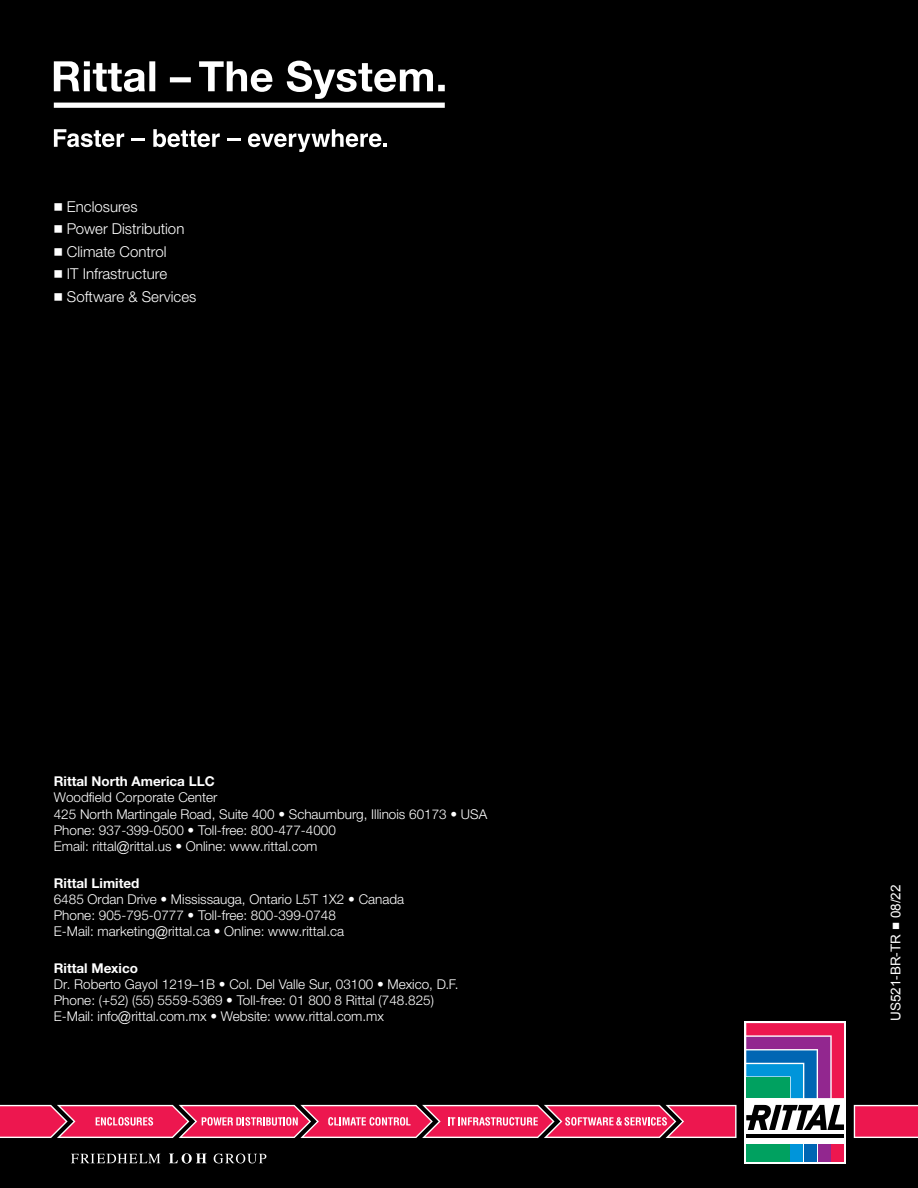
<style>
.page{position:relative;width:918px;height:1188px;background:#000}
.page>*{position:absolute;margin:0;border:0;box-sizing:border-box;transform-origin:0 0}
.t1{font:300 15px/22.5px "Neue Helvetica For Rittal";color:#fff}
.t2{font:300 13.5px/16.2px "Neue Helvetica For Rittal";color:#fff}
.t3{font:700 13.5px "Neue Helvetica For Rittal";color:#fff}
.t4{font:13.5px "Arial";color:#fff}
.s1{font-style:inherit}
</style>
<div class="page">
<svg style="left:54px;top:61px;width:391px;height:47px"></svg>
<svg style="left:54px;top:129px;width:70px;height:18px"></svg>
<svg style="left:131px;top:139px;width:14px;height:2px"></svg>
<svg style="left:153px;top:129px;width:67px;height:18px"></svg>
<svg style="left:227px;top:139px;width:14px;height:2px"></svg>
<svg style="left:248px;top:129px;width:139px;height:23px"></svg>
<svg style="left:71px;top:1153px;width:195px;height:11px"></svg>
<svg style="left:854px;top:1105px;width:64px;height:33px;background:#ee2d5f"></svg>
<div style="left:744px;top:1021px;width:102px;height:142px;background:#fff"></div>
<hr style="left:746px;top:1134px;width:98px;height:4px;background:#000">
<svg style="left:746px;top:1105px;width:98px;height:25px"></svg>
<div style="left:746px;top:1144px;width:43px;height:17px;background:#00a160"></div>
<div style="left:791px;top:1144px;width:12px;height:17px;background:#0095da"></div>
<div style="left:804px;top:1144px;width:13px;height:17px;background:#0066b3"></div>
<div style="left:818px;top:1144px;width:12px;height:17px;background:#92278f"></div>
<svg style="left:746px;top:1023px;width:98px;height:75px;background:#735b90"></svg>
<div style="left:832px;top:1144px;width:12px;height:17px;background:#ed174f"></div>
<svg style="left:0;top:1105px;width:737px;height:33px;background:#e43f6a"></svg>
<p class="t1" style="left:54px;top:195px;width:144px">◾ Enclosures<br>◾ Power Distribution ◾ Climate Control<br>◾ IT Infrastructure<br>◾ Software &amp; Services</p>
<p class="t3" style="left:54px;top:773px;width:162px">Rittal North America LLC</p>
<p class="t2" style="left:54px;top:790px;width:435px">Woodfield Corporate Center<br>425 North Martingale Road, Suite 400 • Schaumburg, Illinois 60173 • USA Phone: 937-399-0500 • Toll-free: 800-477-4000<br>Email: rittal@rittal.us • Online: www.rittal.com</p>
<p class="t3" style="left:54px;top:874px;width:87px">Rittal Limited</p>
<p class="t2" style="left:54px;top:891px;width:352px">6485 Ordan Drive • Mississauga, Ontario L5T 1X2 • Canada<br>Phone: 905-795-0777 • Toll-free: 800-399-0748<br>E-Mail: marketing@rittal.ca • Online: www.rittal.ca</p>
<p class="t3" style="left:54px;top:959px;width:86px">Rittal Mexico</p>
<p class="t2" style="left:54px;top:976px;width:406px">Dr. Roberto Gayol 1219–1B • Col. Del Valle Sur, 03100 • Mexico, D.F.<br>Phone: (+52) (55) 5559-5369 • Toll-free: 01 800 8 Rittal (748.825)<br>E-Mail: info@rittal.com.mx • Website: www.rittal.com.mx</p>
<p class="t4" style="left:887px;top:1021px;width:138px;rotate:-90deg">US521-BR-TR <span class="s1">■</span> 0<span class="s1">8</span>/22</p>
</div>
